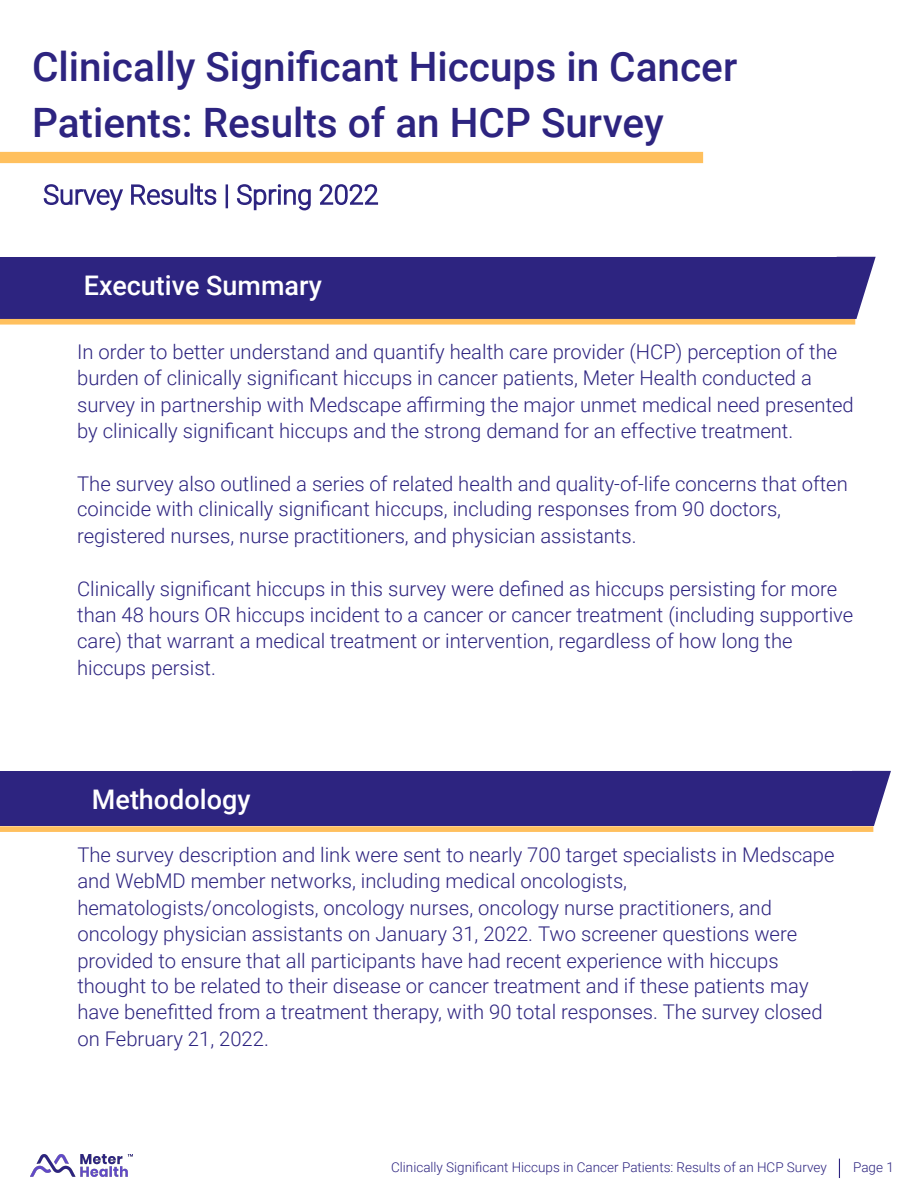
<style>
.page{position:relative;width:918px;height:1188px;background:#fff}
.page>*{position:absolute;margin:0;border:0;box-sizing:border-box;transform-origin:0 0}
.t1{font:500 40.5px/56.2px "Roboto";color:#2d2480}
.t2{font:500 27px "Roboto";color:#fff}
.t3{font:300 20.25px/26.4px "Roboto";color:#2d2480}
.t4{font:300 13.5px "Roboto";color:#2d2480}
</style>
<div class="page">
<svg style="left:44px;top:183px;width:334px;height:28px"></svg>
<div style="left:0;top:257px;width:837px;height:112px;background:#2d2480"></div>
<svg style="left:837px;top:257px;width:39px;height:62px"></svg>
<div style="left:0;top:319px;width:918px;height:171px;background:#fff"></div>
<div style="left:0;top:319px;width:852px;height:6px;background:#ffc05e"></div>
<div style="left:8px;top:771px;width:845px;height:112px;background:#2d2480"></div>
<svg style="left:853px;top:771px;width:38px;height:55px"></svg>
<div style="left:0;top:826px;width:918px;height:248px;background:#fff"></div>
<div style="left:0;top:826px;width:871px;height:6px;background:#ffc05e"></div>
<svg style="left:839px;top:1159px;width:1px;height:18px"></svg>
<img style="left:30px;top:1154px;width:103px;height:23px">
<div style="left:0;top:152px;width:698px;height:11px;background:#ffc05e"></div>
<h1 class="t1" style="left:32px;top:43px;width:707px">Clinically Significant Hiccups in Cancer<br>Patients: Results of an HCP Survey</h1>
<h2 class="t2" style="left:84px;top:272px;width:240px">Executive Summary</h2>
<p class="t3" style="left:77px;top:341px;width:778px">In order to better understand and quantify health care provider (HCP) perception of the burden of clinically significant hiccups in cancer patients, Meter Health conducted a survey in partnership with Medscape affi rming the major unmet medical need presented by clinically significant hiccups and the strong demand for an effective treatment.</p>
<p class="t3" style="left:77px;top:472px;width:772px">The survey also outlined a series of related health and quality-of-life concerns that often coincide with clinically significant hiccups, including responses from 90 doctors, registered nurses, nurse practitioners, and physician assistants.</p>
<p class="t3" style="left:77px;top:578px;width:778px">Clinically significant hiccups in this survey were defi ned as hiccups persisting for more than 48 hours OR hiccups incident to a cancer or cancer treatment (including supportive care) that warrant a medical treatment or intervention, regardless of how long the hiccups persist.</p>
<h2 class="t2" style="left:92px;top:786px;width:160px">Methodology</h2>
<p class="t3" style="left:77px;top:843px;width:759px">The survey description and link were sent to nearly 700 target specialists in Medscape and WebMD member networks, including medical oncologists, hematologists/oncologists, oncology nurses, oncology nurse practitioners, and oncology physician assistants on January 31, 2022. Two screener questions were provided to ensure that all participants have had recent experience with hiccups thought to be related to their disease or cancer treatment and if these patients may have benefitted from a treatment therapy, with 90 total responses. The survey closed on February 21, 2022.</p>
<p class="t4" style="left:391px;top:1161px;width:437px">Clinically Significant Hiccups in Cancer Patients: Results of an HCP Survey</p>
<p class="t4" style="left:853px;top:1161px;width:42px">Page 1</p>
</div>
